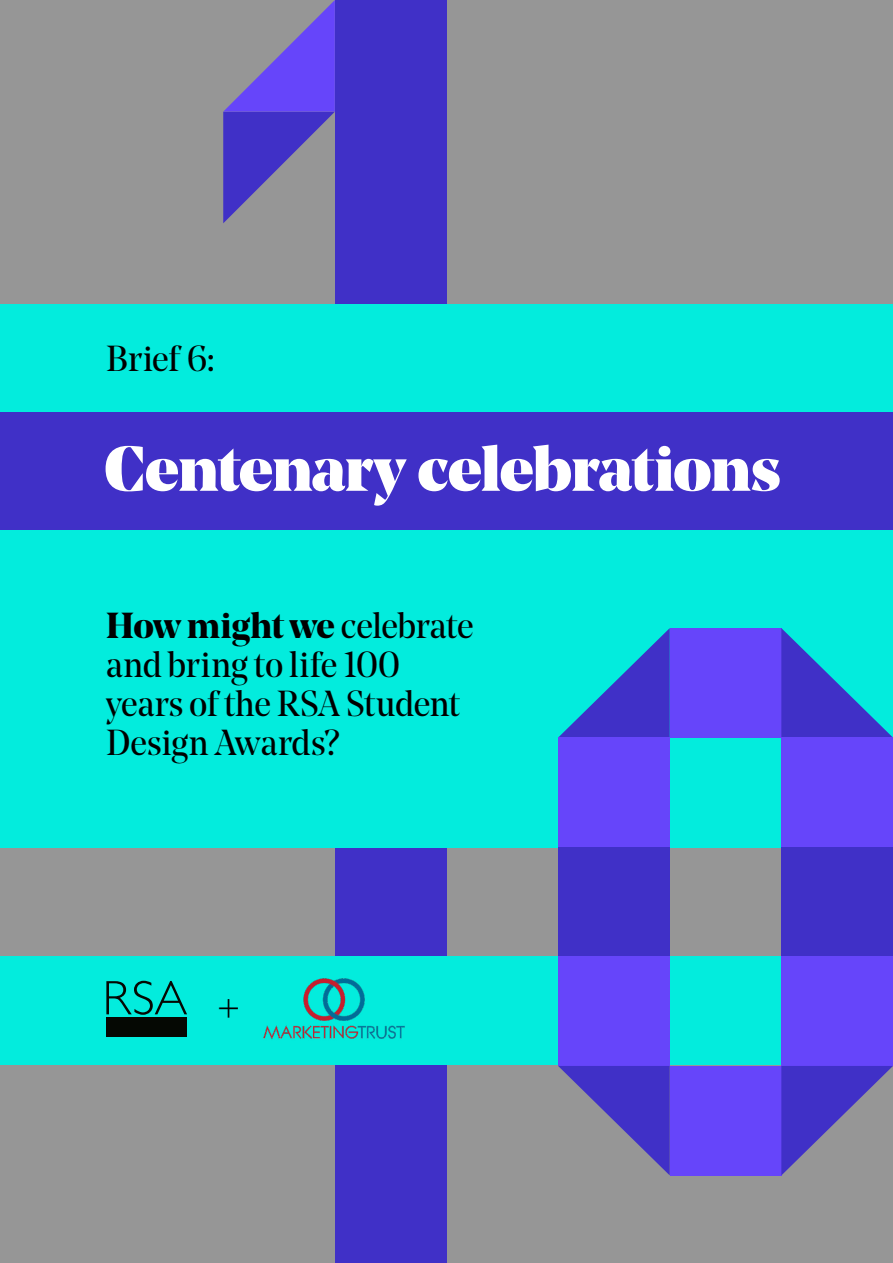
<style>
.page{position:relative;width:893px;height:1263px;background:#969696}
.page>*{position:absolute;margin:0;border:0;box-sizing:border-box;transform-origin:0 0}
.t1{font:900 63px "Noe Display";letter-spacing:-.015em;color:#fff}
.t2{font:36px/39px "Noe Display";letter-spacing:-.01em;color:#000}
.t3{font:300 36px "Gill Sans";color:#000}
.s1{font-weight:700}
</style>
<div class="page">
<svg style="left:223px;top:0;width:112px;height:223px"></svg>
<div style="left:335px;top:0;width:111px;height:112px;background:#4030c7"></div>
<div style="left:335px;top:78px;width:111px;height:172px;background:#4030c7"></div>
<div style="left:335px;top:223px;width:111px;height:1040px;background:#4030c7"></div>
<div style="left:0;top:956px;width:893px;height:109px;background:#03ecdd"></div>
<svg style="left:107px;top:981px;width:80px;height:34px"></svg>
<div style="left:106px;top:1017px;width:81px;height:20px;background:#050803"></div>
<img style="left:263px;top:978px;width:142px;height:61px">
<div style="left:0;top:662px;width:893px;height:185px;background:#03ecdd"></div>
<div style="left:0;top:529px;width:893px;height:182px;background:#03ecdd"></div>
<div style="left:0;top:304px;width:893px;height:110px;background:#03ecdd"></div>
<div style="left:0;top:412px;width:893px;height:118px;background:#4030c7"></div>
<svg style="left:559px;top:628px;width:111px;height:109px"></svg>
<div style="left:558px;top:738px;width:112px;height:109px;background:#6645fa"></div>
<div style="left:558px;top:847px;width:112px;height:109px;background:#4030c7"></div>
<div style="left:558px;top:956px;width:112px;height:110px;background:#6645fa"></div>
<svg style="left:558px;top:1066px;width:112px;height:109px"></svg>
<div style="left:670px;top:628px;width:111px;height:109px;background:#6645fa"></div>
<div style="left:670px;top:1066px;width:111px;height:109px;background:#6645fa"></div>
<svg style="left:781px;top:628px;width:112px;height:109px"></svg>
<div style="left:781px;top:738px;width:112px;height:109px;background:#6645fa"></div>
<div style="left:781px;top:847px;width:112px;height:109px;background:#4030c7"></div>
<div style="left:781px;top:956px;width:112px;height:110px;background:#6645fa"></div>
<svg style="left:781px;top:1066px;width:112px;height:109px"></svg>
<p class="t2" style="left:106px;top:339px;width:110px">Brief 6:</p>
<h1 class="t1" style="left:104px;top:427px;width:678px">Centenary celebrations</h1>
<p class="t2" style="left:106px;top:606px;width:369px"><span class="s1">How might we</span> celebrate and bring to life 100 years of the RSA Student<br>Design Awards?</p>
<p class="t3" style="left:217px;top:981px;width:25px">+</p>
</div>
